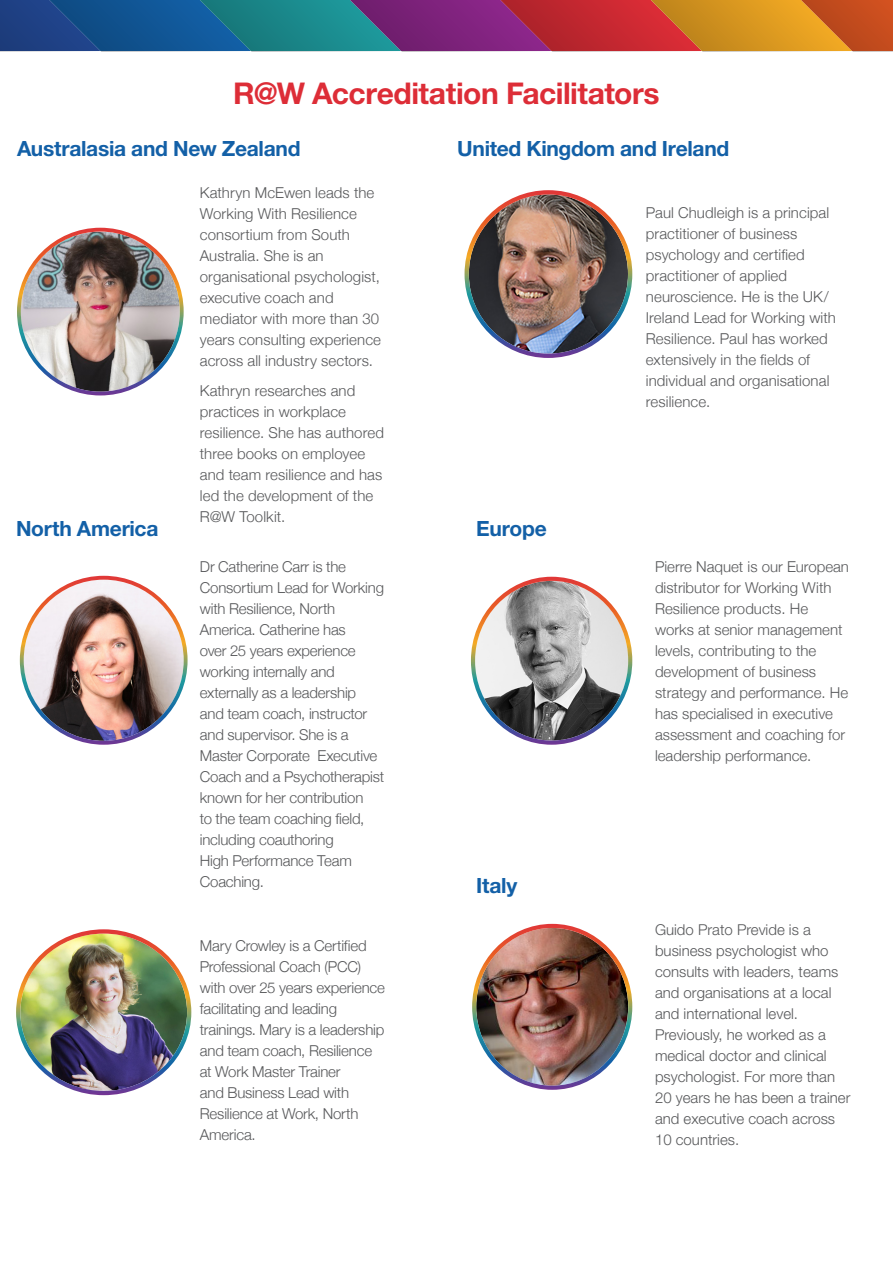
<style>
.page{position:relative;width:893px;height:1263px;background:#fff}
.page>*{position:absolute;margin:0;border:0;box-sizing:border-box;transform-origin:0 0}
.Heading{font:700 30px "Helvetica Neue LT Std";letter-spacing:-.015em;color:#dd2d37}
.Heading-2{font:700 21px "Helvetica Neue LT Std";letter-spacing:-.015em;color:#1360a7}
.Heading-3{font:300 15px/21px "Helvetica Neue";letter-spacing:-.01em;color:#57585a}
.Body{font:300 15px/21px "Helvetica Neue";letter-spacing:.01em;color:#57585a}
.t1{font:300 15px/21px "Helvetica Neue LT Std";color:#57585a}
</style>
<div class="page">
<svg style="left:0;top:0;width:893px;height:51px;background:#735660"></svg>
<img style="left:21px;top:232px;width:159px;height:160px;border-radius:78px">
<div style="left:17px;top:228px;width:167px;height:167px;border:4px solid #fff;border-radius:50%"></div>
<img style="left:20px;top:933px;width:167px;height:158px">
<div style="left:16px;top:929px;width:175px;height:166px;border:4px solid #fff;border-radius:50%"></div>
<img style="left:469px;top:194px;width:159px;height:160px;border-radius:80px">
<div style="left:465px;top:190px;width:167px;height:168px;border:4px solid #fff;border-radius:50%"></div>
<img style="left:24px;top:580px;width:159px;height:161px">
<div style="left:20px;top:576px;width:168px;height:169px;border:4px solid #fff;border-radius:50%"></div>
<img style="left:475px;top:581px;width:153px;height:159px">
<div style="left:471px;top:577px;width:161px;height:168px;border:4px solid #fff;border-radius:50%"></div>
<img style="left:476px;top:928px;width:152px;height:158px">
<div style="left:472px;top:924px;width:160px;height:166px;border:4px solid #fff;border-radius:50%"></div>
<p class="Heading" style="left:233px;top:75px;width:428px">R@W Accreditation Facilitators</p>
<p class="Heading-2" style="left:17px;top:136px;width:285px">Australasia and New Zealand</p>
<p class="Body" style="left:200px;top:182px;width:183px">Kathryn McEwen leads the<br>Working With Resilience consortium from South<br>Australia. She is an organisational psychologist, executive coach and mediator with more than 30 years consulting experience across all industry sectors.</p>
<p class="Body" style="left:200px;top:379px;width:186px">Kathryn researches and practices in workplace resilience. She has authored three books on employee and team resilience and has led the development of the<br>R@W Toolkit.</p>
<p class="Heading-3" style="left:200px;top:556px;width:186px">Dr Catherine Carr is the<br>Consortium Lead for Working with Resilience, North<br>America. Catherine has<br>over 25 years experience working internally and externally as a leadership<br>and team coach, instructor and supervisor. She is a<br>Master Corporate Executive<br>Coach and a Psychotherapist known for her contribution<br>to the team coaching field, including coauthoring<br>High Performance Team<br>Coaching.</p>
<p class="Heading-2" style="left:16px;top:515px;width:144px">North America</p>
<p class="Heading-3" style="left:200px;top:935px;width:187px">Mary Crowley is a Certified<br>Professional Coach (PCC) with over 25 years experience facilitating and leading trainings. Mary is a leadership and team coach, Resilience at Work Master Trainer<br>and Business Lead with<br>Resilience at Work, North<br>America.</p>
<p class="Heading-2" style="left:457px;top:136px;width:274px">United Kingdom and Ireland</p>
<p class="Heading-2" style="left:476px;top:515px;width:72px">Europe</p>
<p class="Heading-2" style="left:476px;top:873px;width:42px">Italy</p>
<p class="Heading-3" style="left:646px;top:202px;width:192px">Paul Chudleigh is a principal practitioner of business psychology and certified practitioner of applied neuroscience. He is the UK/<br>Ireland Lead for Working with<br>Resilience. Paul has worked extensively in the fields of individual and organisational resilience.</p>
<p class="Heading-3" style="left:655px;top:556px;width:195px">Pierre Naquet is our European distributor for Working With<br>Resilience products. He works at senior management levels, contributing to the development of business strategy and performance. He has specialised in executive assessment and coaching for leadership performance.</p>
<p class="t1" style="left:655px;top:919px;width:197px">Guido Prato Previde is a business psychologist who consults with leaders, teams and organisations at a local and international level.<br>Previously, he worked as a medical doctor and clinical psychologist. For more than<br>20 years he has been a trainer and executive coach across<br>10 countries.</p>
</div>
